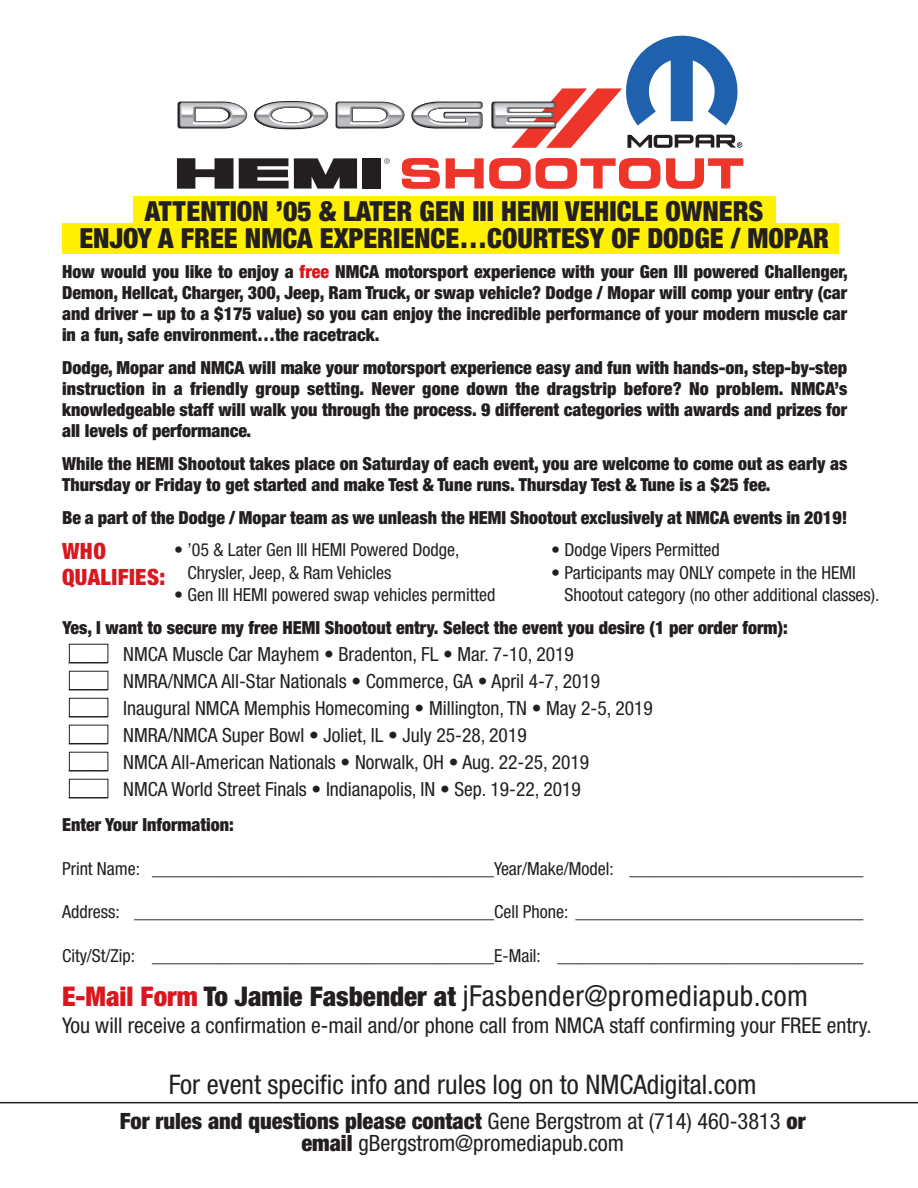
<style>
.page{position:relative;width:918px;height:1188px;background:#fff}
.page>*{position:absolute;margin:0;border:0;box-sizing:border-box;transform-origin:0 0}
.t1{font:condensed 28.95px "Helvetica Neue";letter-spacing:.015em;color:#231f20}
.t2{font:900 condensed 27.75px/26.4px "Helvetica Neue";color:#231f20;text-align:center}
.t3{font:condensed 27px "Helvetica Neue";color:#231f20}
.t4{font:condensed 22.5px/22.5px "Helvetica Neue";color:#231f20;text-align:center}
.t5{font:900 condensed 22.5px/25.5px "Helvetica Neue";letter-spacing:.02em;color:#d8171f}
.t6{font:condensed 21.75px "Helvetica Neue";color:#231f20}
.t7{font:condensed 19.5px/27px "Helvetica Neue";color:#231f20}
.t8{font:900 condensed 18px/21px "Helvetica Neue";color:#231f20;text-align:justify}
.t9{font:condensed 18px/22.5px "Helvetica Neue";color:#231f20}
.s1{color:#d8171f}
.s2{color:#fff}
.s3{font-weight:900;font-size:27.15px;color:#d8171f}
.s4{font-weight:900;font-size:27.15px}
.s5{font-weight:900}
</style>
<div class="page">
<div style="left:362px;top:158px;width:19px;height:31px;background:#231f20"></div>
<svg style="left:177px;top:158px;width:180px;height:31px"></svg>
<svg style="left:384px;top:158px;width:6px;height:6px"></svg>
<svg style="left:402px;top:158px;width:38px;height:31px"></svg>
<svg style="left:446px;top:158px;width:214px;height:31px"></svg>
<svg style="left:666px;top:158px;width:77px;height:31px"></svg>
<svg style="left:177px;top:101px;width:70px;height:28px"></svg>
<svg style="left:254px;top:101px;width:75px;height:29px"></svg>
<svg style="left:335px;top:101px;width:148px;height:28px"></svg>
<svg style="left:491px;top:36px;width:251px;height:112px"></svg>
<div style="left:133px;top:196px;width:642px;height:30px;background:#fff101"></div>
<div style="left:62px;top:223px;width:777px;height:31px;background:#fff101"></div>
<hr style="left:0;top:1102px;width:918px;height:1px;background:#231f20">
<div style="left:69px;top:644px;width:39px;height:19px;border:1px solid #231f20"></div>
<div style="left:69px;top:671px;width:39px;height:19px;border:1px solid #231f20"></div>
<div style="left:69px;top:698px;width:39px;height:19px;border:1px solid #231f20"></div>
<div style="left:69px;top:725px;width:39px;height:19px;border:1px solid #231f20"></div>
<div style="left:69px;top:752px;width:39px;height:19px;border:1px solid #231f20"></div>
<div style="left:69px;top:779px;width:39px;height:19px;border:1px solid #231f20"></div>
<h2 class="t2" style="left:79px;top:201px;width:751px">ATTENTION ’05 &amp; LATER GEN III HEMI VEHICLE OWNERS<br>ENJOY A FREE NMCA EXPERIENCE…COURTESY OF DODGE / MOPAR</h2>
<p class="t8" style="left:62px;top:263px;width:787px">How would you like to enjoy a <span class="s1">free</span> NMCA motorsport experience with your Gen III powered Challenger, Demon, Hellcat, Charger, 300, Jeep, Ram Truck, or swap vehicle? Dodge / Mopar will comp your entry (car and driver – up to a $175 value) so you can enjoy the incredible performance of your modern muscle car in a fun, safe environment…the racetrack.</p>
<p class="t8" style="left:62px;top:359px;width:787px">Dodge, Mopar and NMCA will make your motorsport experience easy and fun with hands-on, step-by-step instruction in a friendly group setting. Never gone down the dragstrip before? No problem. NMCA’s knowledgeable staff will walk you through the process. 9 different categories with awards and prizes for all levels of performance.</p>
<p class="t8" style="left:62px;top:455px;width:787px">While the HEMI Shootout takes place on Saturday of each event, you are welcome to come out as early as<br>Thursday or Friday to get started and make Test &amp; Tune runs. Thursday Test &amp; Tune is a $25 fee.</p>
<p class="t8" style="left:62px;top:509px;width:787px">Be a part of the Dodge / Mopar team as we unleash the HEMI Shootout exclusively at NMCA events in 2019!</p>
<p class="t5" style="left:62px;top:540px;width:105px">WHO<br>QUALIFIES:</p>
<p class="t9" style="left:188px;top:540px;width:273px;text-indent:-13px">• ’05 &amp; Later Gen III HEMI Powered Dodge,<br>Chrysler, Jeep, &amp; Ram Vehicles</p>
<p class="t9" style="left:174px;top:585px;width:323px">• Gen III HEMI powered swap vehicles permitted</p>
<p class="t9" style="left:551px;top:540px;width:170px">• Dodge Vipers Permitted</p>
<p class="t9" style="left:564px;top:562px;width:317px;text-indent:-13px">• Participants may ONLY compete in the HEMI<br>Shootout category (no other additional classes).</p>
<p class="t8" style="left:63px;top:618px;width:727px">Yes, I want to secure my free HEMI Shootout entry. Select the event you desire (1 per order form):</p>
<p class="t7" style="left:54px;top:642px;width:600px"><span class="s2">C:</span>____ NMCA Muscle Car Mayhem • Bradenton, FL • Mar. 7-10, 2019<br><span class="s2">C:</span>____ NMRA/NMCA All-Star Nationals • Commerce, GA • April 4-7, 2019<br><span class="s2">C:</span>____ Inaugural NMCA Memphis Homecoming • Millington, TN • May 2-5, 2019<br><span class="s2">C:</span>____ NMRA/NMCA Super Bowl • Joliet, IL • July 25-28, 2019<br><span class="s2">C:</span>____ NMCA All-American Nationals • Norwalk, OH • Aug. 22-25, 2019<br><span class="s2">C:</span>____ NMCA World Street Finals • Indianapolis, IN • Sep. 19-22, 2019</p>
<p class="t8" style="left:62px;top:816px;width:173px">Enter Your Information:</p>
<p class="t9" style="left:62px;top:859px;width:803px">Print Name: ______________________________________Year/Make/Model: __________________________</p>
<p class="t9" style="left:62px;top:902px;width:803px">Address: ________________________________________Cell Phone: ________________________________</p>
<p class="t9" style="left:62px;top:946px;width:803px">City/St/Zip: ______________________________________E-Mail: __________________________________</p>
<h1 class="t1" style="left:62px;top:985px;width:747px"><span class="s3">E-Mail Form</span> <span class="s4">To Jamie Fasbender at</span> jFasbender@promediapub.com</h1>
<p class="t6" style="left:62px;top:1018px;width:811px">You will receive a confirmation e-mail and/or phone call from NMCA staff confirming your FREE entry.</p>
<h3 class="t3" style="left:169px;top:1074px;width:589px">For event specific info and rules log on to NMCAdigital.com</h3>
<p class="t4" style="left:120px;top:1112px;width:687px"><span class="s5">For rules and questions please contact</span> Gene Bergstrom at (714) 460-3813 <span class="s5">or email</span> gBergstrom@promediapub.com</p>
</div>
